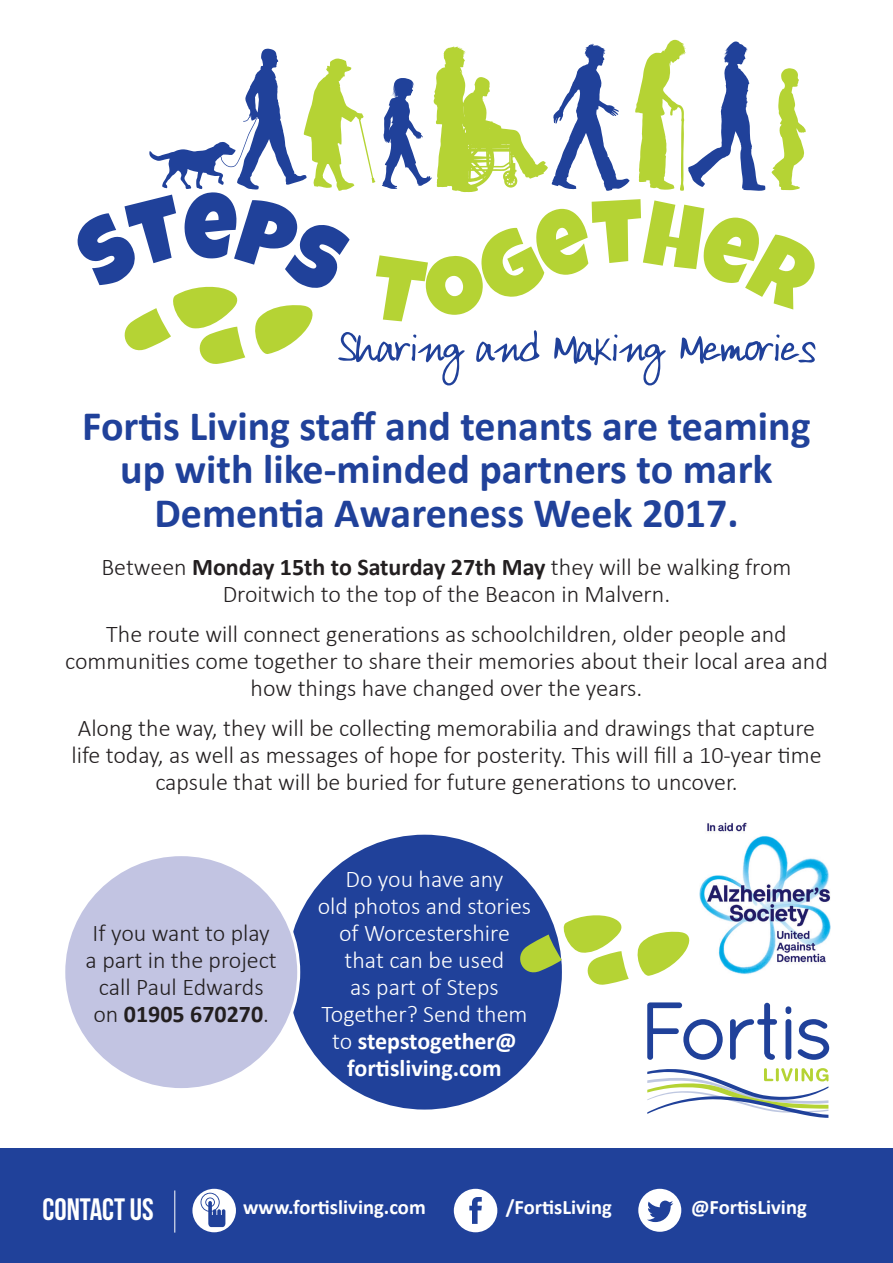
<style>
.page{position:relative;width:893px;height:1263px;background:#fff}
.page>*{position:absolute;margin:0;border:0;box-sizing:border-box;transform-origin:0 0}
.t1{font:700 42px/43.5px "Calibri";color:#20419a;text-align:center}
.t2{font:30.9px "Bebas Neue";color:#fff}
.t3{font:300 24px/27px "Calibri";color:#231f20;text-align:center}
.t4{font:300 24px/27px "Calibri";color:#fff;text-align:center}
.t5{font:700 20.55px "Calibri";color:#fff}
.s1{font-weight:700}
</style>
<div class="page">
<svg style="left:647px;top:1002px;width:76px;height:58px"></svg>
<svg style="left:730px;top:1003px;width:47px;height:57px"></svg>
<svg style="left:785px;top:1006px;width:6px;height:54px"></svg>
<svg style="left:797px;top:1019px;width:32px;height:41px"></svg>
<svg style="left:647px;top:1068px;width:181px;height:50px"></svg>
<div style="left:0;top:1148px;width:893px;height:115px;background:#20419a"></div>
<hr style="left:174px;top:1190px;width:1px;height:42px;background:#fff">
<svg style="left:192px;top:1189px;width:44px;height:43px"></svg>
<svg style="left:638px;top:1189px;width:43px;height:43px"></svg>
<svg style="left:454px;top:1189px;width:43px;height:43px"></svg>
<svg style="left:78px;top:40px;width:737px;height:345px"></svg>
<div style="left:287px;top:835px;width:275px;height:274px;background:#20419a;border-radius:50%"></div>
<div style="left:64px;top:855px;width:235px;height:234px;background:#c2c4e2;border-radius:50%"></div>
<svg style="left:520px;top:914px;width:170px;height:73px"></svg>
<img style="left:699px;top:823px;width:131px;height:151px">
<p class="t1" style="left:82px;top:404px;width:730px">Fortis Living staff and tenants are teaming up with like-minded partners to mark<br>Dementia Awareness Week 2017.</p>
<p class="t3" style="left:101px;top:553px;width:691px">Between <span class="s1">Monday 15th to Saturday 27th May</span> they will be walking from<br>Droitwich to the top of the Beacon in Malvern.</p>
<p class="t3" style="left:65px;top:620px;width:764px">The route will connect generations as schoolchildren, older people and communities come together to share their memories about their local area and how things have changed over the years.</p>
<p class="t3" style="left:71px;top:714px;width:752px">Along the way, they will be collecting memorabilia and drawings that capture life today, as well as messages of hope for posterity. This will fill a 10-year time capsule that will be buried for future generations to uncover.</p>
<p class="t3" style="left:86px;top:919px;width:193px">If you want to play a part in the project call Paul Edwards on <span class="s1">01905 670270</span>.</p>
<p class="t4" style="left:318px;top:865px;width:215px">Do you have any<br>old photos and stories of Worcestershire that can be used<br>as part of Steps<br>Together? Send them to <span class="s1">stepstogether@ fortisliving.com</span></p>
<p class="t2" style="left:43px;top:1192px;width:113px">CONTACT US</p>
<p class="t5" style="left:243px;top:1194px;width:184px">www.fortisliving.com</p>
<p class="t5" style="left:506px;top:1194px;width:108px">/FortisLiving</p>
<p class="t5" style="left:691px;top:1194px;width:117px">@FortisLiving</p>
</div>
